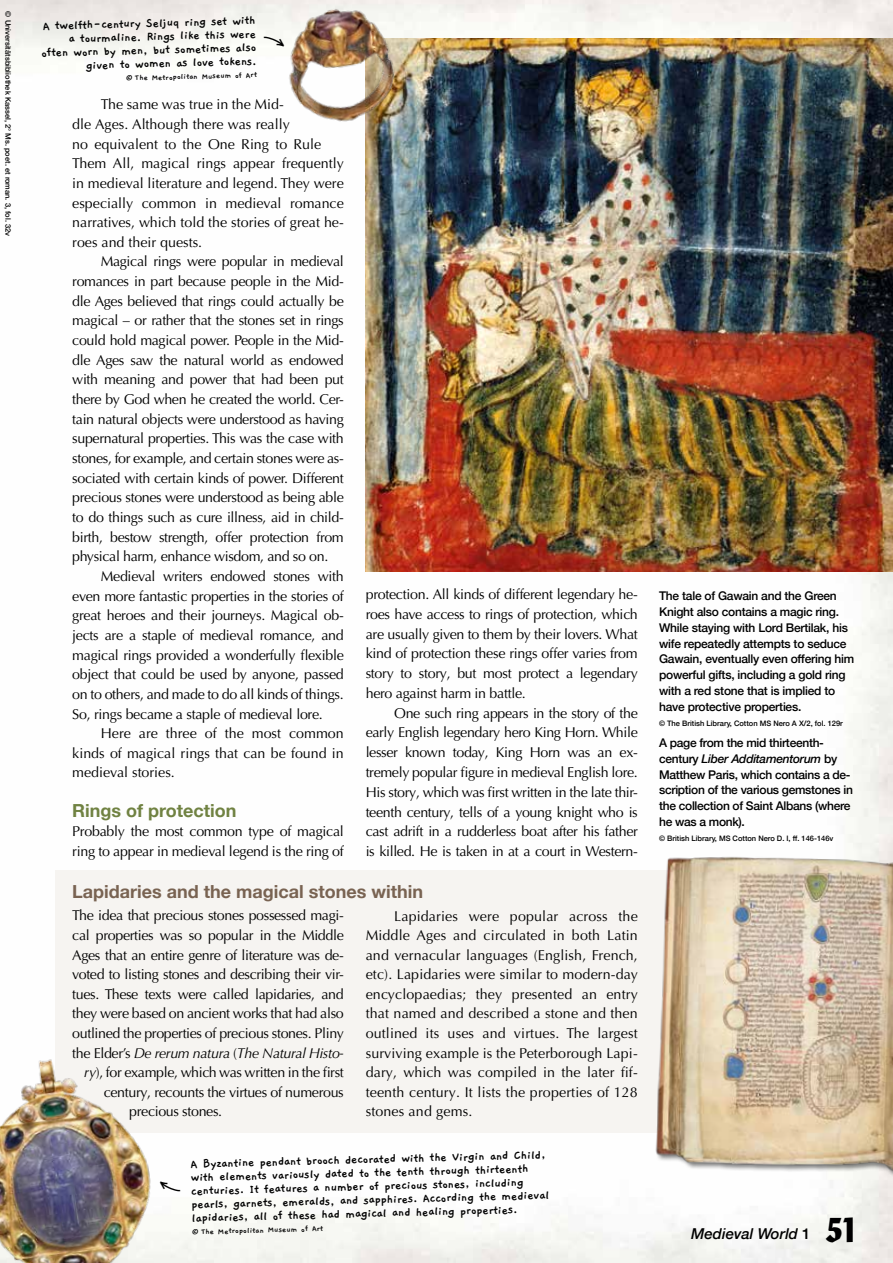
<style>
.page{position:relative;width:893px;height:1263px;background:#fff}
.page>*{position:absolute;margin:0;border:0;box-sizing:border-box;transform-origin:0 0}
.t1{font:700 18px "Helvetica Neue";color:#796352}
.t2{font:700 18px "Helvetica Neue";color:#708242}
.t3{font:italic 500 15px "Helvetica Neue";color:#000}
.t4{font:14.25px/19.6px "Optima LT Pro";letter-spacing:-.02em;color:#000;text-align:justify}
.t5{font:14.25px/19.6px "Optima LT Pro";color:#000}
.t6{font:italic 14.25px "Optima LT Pro";letter-spacing:-.025em;color:#000}
.t7{font:700 13.5px/13.5px "Gaegu";color:#000}
.t8{font:500 12px/15.8px "Helvetica Neue";letter-spacing:-.02em;color:#000}
.t9{font:700 9px "Gaegu";color:#000}
.t10{font:500 7.5px "Helvetica Neue";color:#000}
.s1{font-family:"Kalam"}
.s2{font-style:normal}
.s3{font-style:italic}
.s4{font-family:"Manofa";font-style:normal;font-stretch:condensed;font-size:33px}
</style>
<div class="page">
<img style="left:1px;top:0;width:892px;height:1263px">
<div style="left:55px;top:870px;width:838px;height:262px;background:#f6f4f1"></div>
<img style="left:0;top:1059px;width:177px;height:204px">
<img style="left:0;top:0;width:1px;height:702px">
<img style="left:651px;top:855px;width:242px;height:324px">
<img style="left:366px;top:39px;width:527px;height:533px">
<img style="left:246px;top:0;width:184px;height:165px">
<hr style="left:0;top:656px;width:1px;height:46px;background:#fff">
<svg style="left:160px;top:1175px;width:21px;height:23px"></svg>
<svg style="left:264px;top:31px;width:21px;height:22px"></svg>
<p class="t10" style="left:14px;top:11px;width:226px;rotate:90deg">© Universitätsbibliothek Kassel, 2° Ms. poet. et roman. 3, fol. 32v</p>
<p class="t7" style="left:40px;top:20px;width:217px;text-align:right;rotate:-2deg">A twelfth-century Seljuq ring set with a tourmaline. Rings like this were often worn by men, but sometimes also given to women as love tokens.</p>
<p class="t9" style="left:126px;top:74px;width:133px;rotate:-2deg"><span class="s1">©</span> The Metropolitan Museum of Art</p>
<p class="t5" style="left:72px;top:95px;width:273px;text-indent:28px">The same was true in the Mid-<br>dle Ages. Although there was really<br>no equivalent to the One Ring to Rule Them All, magical rings appear frequently in medieval literature and legend. They were especially common in medieval romance narratives, which told the stories of great he&shy;roes and their quests.</p>
<p class="t4" style="left:72px;top:252px;width:273px;text-indent:28px">Magical rings were popular in medieval romances in part because people in the Mid&shy;dle Ages believed that rings could actually be magical – or rather that the stones set in rings could hold magical power. People in the Mid&shy;dle Ages saw the natural world as endowed with meaning and power that had been put there by God when he created the world. Cer&shy;tain natural objects were understood as having supernatural properties. This was the case with stones, for example, and certain stones were as&shy;sociated with certain kinds of power. Different precious stones were understood as being able to do things such as cure illness, aid in child&shy;birth, bestow strength, offer protection from physical harm, enhance wisdom, and so on.</p>
<p class="t4" style="left:72px;top:566px;width:273px;text-indent:28px">Medieval writers endowed stones with even more fantastic properties in the stories of great heroes and their journeys. Magical ob&shy;jects are a staple of medieval romance, and magical rings provided a wonderfully flexible object that could be used by anyone, passed on to others, and made to do all kinds of things.<br>So, rings became a staple of medieval lore.</p>
<p class="t4" style="left:72px;top:724px;width:273px;text-indent:28px">Here are three of the most common kinds of magical rings that can be found in medieval stories.</p>
<p class="t2" style="left:72px;top:796px;width:166px">Rings of protection</p>
<p class="t4" style="left:72px;top:822px;width:273px">Probably the most common type of magical ring to appear in medieval legend is the ring of</p>
<p class="t4" style="left:366px;top:584px;width:274px">protection. All kinds of different legendary he&shy;roes have access to rings of protection, which are usually given to them by their lovers. What kind of protection these rings offer varies from story to story, but most protect a legendary hero against harm in battle.</p>
<p class="t4" style="left:366px;top:703px;width:274px;text-indent:28px">One such ring appears in the story of the early English legendary hero King Horn. While lesser known today, King Horn was an ex&shy;tremely popular figure in medieval English lore.<br>His story, which was first written in the late thir&shy;teenth century, tells of a young knight who is cast adrift in a rudderless boat after his father is killed. He is taken in at a court in Western-</p>
<p class="t1" style="left:72px;top:877px;width:352px">Lapidaries and the magical stones within</p>
<p class="t4" style="left:72px;top:906px;width:273px">The idea that precious stones possessed magi-</p>
<p class="t4" style="left:72px;top:925px;width:273px">cal properties was so popular in the Middle</p>
<p class="t4" style="left:72px;top:945px;width:273px">Ages that an entire genre of literature was de-</p>
<p class="t4" style="left:72px;top:965px;width:273px">voted to listing stones and describing their vir-</p>
<p class="t4" style="left:72px;top:984px;width:273px">tues. These texts were called lapidaries, and</p>
<p class="t4" style="left:72px;top:1004px;width:273px">they were based on ancient works that had also</p>
<p class="t4" style="left:72px;top:1023px;width:273px">outlined the properties of precious stones. Pliny</p>
<p class="t6" style="left:72px;top:1044px;width:273px"><span class="s2">the Elder’s</span> De rerum natura <span class="s2">(</span>The Natural Histo-</p>
<p class="t4" style="left:84px;top:1062px;width:261px"><span class="s3">ry</span>), for example, which was written in the first</p>
<p class="t4" style="left:104px;top:1082px;width:241px">century, recounts the virtues of numerous</p>
<p class="t4" style="left:129px;top:1102px;width:94px">precious stones.</p>
<p class="t4" style="left:366px;top:906px;width:274px;text-indent:29px">Lapidaries were popular across the Middle Ages and circulated in both Latin and vernacular languages (English, French, etc). Lapidaries were similar to modern-day encyclopaedias; they presented an entry that named and described a stone and then outlined its uses and virtues. The largest surviving example is the Peterborough Lapi&shy;dary, which was compiled in the later fif&shy;teenth century. It lists the properties of 128 stones and gems.</p>
<p class="t7" style="left:190px;top:1159px;width:360px;rotate:-2deg">A Byzantine pendant brooch decorated with the Virgin and Child, with elements variously dated to the tenth through thirteenth centuries. It features a number of precious stones, including pearls, garnets, emeralds, and sapphires. According the medieval lapidaries, all of these had magical and healing properties.</p>
<p class="t9" style="left:192px;top:1228px;width:133px;rotate:-2deg"><span class="s1">©</span> The Metropolitan Museum of Art</p>
<p class="t8" style="left:659px;top:587px;width:197px">The tale of Gawain and the Green Knight also contains a magic ring.<br>While staying with Lord Bertilak, his wife repeatedly attempts to seduce Gawain, eventually even offering him powerful gifts, including a gold ring with a red stone that is implied to have protective properties.</p>
<p class="t10" style="left:659px;top:717px;width:185px">© The British Library, Cotton MS Nero A X/2, fol. 129r</p>
<p class="t8" style="left:659px;top:734px;width:195px">A page from the mid thirteenth&shy;century <span class="s3">Liber Additamentorum</span> by<br>Matthew Paris, which contains a de&shy;scription of the various gemstones in the collection of Saint Albans (where he was a monk).</p>
<p class="t10" style="left:659px;top:832px;width:176px">© British Library, MS Cotton Nero D. I, ff. 146-146v</p>
<p class="t3" style="left:691px;top:1220px;width:165px">Medieval World <span class="s2">1</span> <span class="s4">51</span></p>
</div>
